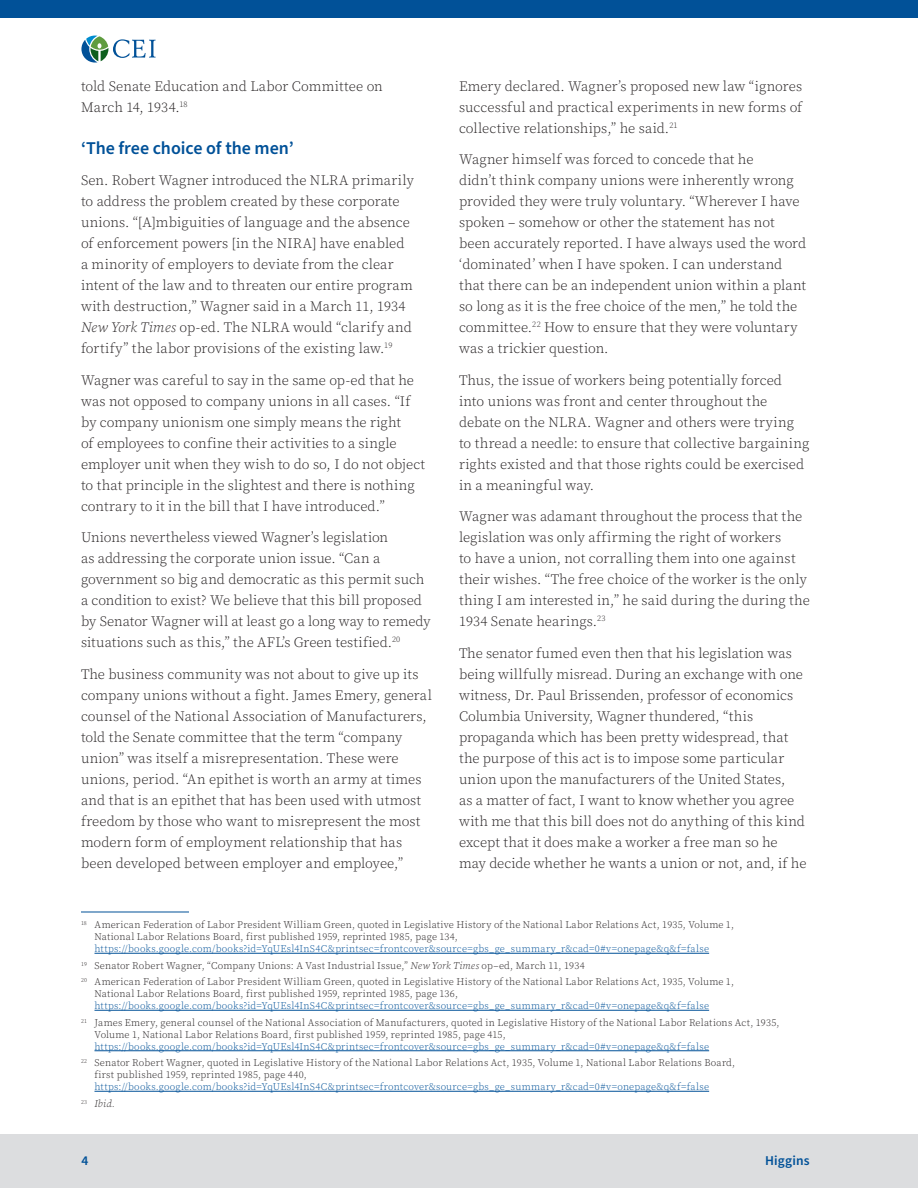
<style>
.page{position:relative;width:918px;height:1188px;background:#fff}
.page>*{position:absolute;margin:0;border:0;box-sizing:border-box;transform-origin:0 0}
.t1{font:600 18px "Source Sans Pro";letter-spacing:-.005em;color:#015198}
.t2{font:300 14.25px/21px "Source Serif Pro";letter-spacing:.005em;color:#231f20}
.t3{font:600 13.5px "Source Sans Pro";letter-spacing:.01em;color:#015198}
.Footnote_text{font:300 10.2px/12px "Source Serif Pro";letter-spacing:.02em;color:#231f20}
.Footnote_text-2{font:italic 300 10.2px "Source Serif Pro";color:#231f20}
.s1{font-style:italic}
.s2{color:#015198}
</style>
<div class="page">
<svg style="left:81px;top:36px;width:75px;height:27px"></svg>
<hr style="left:81px;top:912px;width:108px;height:1px;background:#015198">
<hr style="left:94px;top:953px;width:615px;height:1px;background:#015198">
<hr style="left:94px;top:1010px;width:615px;height:1px;background:#015198">
<hr style="left:94px;top:1051px;width:615px;height:1px;background:#015198">
<hr style="left:94px;top:1091px;width:615px;height:1px;background:#015198">
<div style="left:0;top:0;width:918px;height:18px;background:#015198"></div>
<div style="left:0;top:1134px;width:918px;height:54px;background:#dcdddf"></div>
<p class="t2" style="left:81px;top:76px;width:303px">told Senate Education and Labor Committee on<br>March 14, 1934.<sup>18</sup></p>
<h1 class="t1" style="left:81px;top:136px;width:214px">‘The free choice of the men’</h1>
<p class="t2" style="left:81px;top:170px;width:334px">Sen. Robert Wagner introduced the NLRA primarily to address the problem created by these corporate unions. “[A]mbiguities of language and the absence of enforcement powers [in the NIRA] have enabled a minority of employers to deviate from the clear intent of the law and to threaten our entire program with destruction,” Wagner said in a March 11, 1934<br><span class="s1">New York Times</span> op-ed. The NLRA would “clarify and fortify” the labor provisions of the existing law.<sup>19</sup></p>
<p class="t2" style="left:81px;top:370px;width:346px">Wagner was careful to say in the same op-ed that he was not opposed to company unions in all cases. “If by company unionism one simply means the right<br>of employees to confine their activities to a single employer unit when they wish to do so, I do not object to that principle in the slightest and there is nothing contrary to it in the bill that I have introduced.”</p>
<p class="t2" style="left:81px;top:527px;width:351px">Unions nevertheless viewed Wagner’s legislation<br>as addressing the corporate union issue. “Can a government so big and democratic as this permit such a condition to exist? We believe that this bill proposed by Senator Wagner will at least go a long way to remedy situations such as this,” the AFL’s Green testified.<sup>20</sup></p>
<p class="t2" style="left:81px;top:664px;width:352px">The business community was not about to give up its company unions without a fight. James Emery, general counsel of the National Association of Manufacturers, told the Senate committee that the term “company union” was itself a misrepresentation. These were unions, period. “An epithet is worth an army at times and that is an epithet that has been used with utmost freedom by those who want to misrepresent the most modern form of employment relationship that has been developed between employer and employee,”</p>
<p class="t2" style="left:459px;top:76px;width:345px;text-align:justify">Emery declared. Wagner’s proposed new law “ignores successful and practical experiments in new forms of collective relationships,” he said.<sup>21</sup></p>
<p class="t2" style="left:459px;top:149px;width:349px">Wagner himself was forced to concede that he<br>didn’t think company unions were inherently wrong provided they were truly voluntary. “Wherever I have spoken – somehow or other the statement has not been accurately reported. I have always used the word ‘dominated’ when I have spoken. I can understand that there can be an independent union within a plant so long as it is the free choice of the men,” he told the committee.<sup>22</sup> How to ensure that they were voluntary was a trickier question.</p>
<p class="t2" style="left:459px;top:370px;width:352px">Thus, the issue of workers being potentially forced into unions was front and center throughout the debate on the NLRA. Wagner and others were trying to thread a needle: to ensure that collective bargaining rights existed and that those rights could be exercised in a meaningful way.</p>
<p class="t2" style="left:459px;top:506px;width:352px">Wagner was adamant throughout the process that the legislation was only affirming the right of workers<br>to have a union, not corralling them into one against their wishes. “The free choice of the worker is the only thing I am interested in,” he said during the during the 1934 Senate hearings.<sup>23</sup></p>
<p class="t2" style="left:459px;top:643px;width:349px">The senator fumed even then that his legislation was being willfully misread. During an exchange with one witness, Dr. Paul Brissenden, professor of economics Columbia University, Wagner thundered, “this propaganda which has been pretty widespread, that the purpose of this act is to impose some particular union upon the manufacturers of the United States,<br>as a matter of fact, I want to know whether you agree with me that this bill does not do anything of this kind except that it does make a worker a free man so he may decide whether he wants a union or not, and, if he</p>
<p class="Footnote_text" style="left:94px;top:919px;width:641px;text-indent:-14px"><sup>18</sup> American Federation of Labor President William Green, quoted in Legislative History of the National Labor Relations Act, 1935, Volume 1,<br>National Labor Relations Board, first published 1959, reprinted 1985, page 134, <span class="s2">https://books.google.com/books?id=YqUEsl4InS4C&amp;printsec=frontcover&amp;source=gbs_ge_summary_r&amp;cad=0#v=onepage&amp;q&amp;f=false</span></p>
<p class="Footnote_text" style="left:81px;top:960px;width:505px"><sup>19</sup> Senator Robert Wagner, “Company Unions: A Vast Industrial Issue,” <span class="s1">New York Times</span> op–ed, March 11, 1934</p>
<p class="Footnote_text" style="left:94px;top:976px;width:641px;text-indent:-14px"><sup>20</sup> American Federation of Labor President William Green, quoted in Legislative History of the National Labor Relations Act, 1935, Volume 1,<br>National Labor Relations Board, first published 1959, reprinted 1985, page 136, <span class="s2">https://books.google.com/books?id=YqUEsl4InS4C&amp;printsec=frontcover&amp;source=gbs_ge_summary_r&amp;cad=0#v=onepage&amp;q&amp;f=false</span></p>
<p class="Footnote_text" style="left:94px;top:1017px;width:687px;text-indent:-14px"><sup>21</sup> James Emery, general counsel of the National Association of Manufacturers, quoted in Legislative History of the National Labor Relations Act, 1935,<br>Volume 1, National Labor Relations Board, first published 1959, reprinted 1985, page 415, <span class="s2">https://books.google.com/books?id=YqUEsl4InS4C&amp;printsec=frontcover&amp;source=gbs_ge_summary_r&amp;cad=0#v=onepage&amp;q&amp;f=false</span></p>
<p class="Footnote_text" style="left:94px;top:1057px;width:642px;text-indent:-14px"><sup>22</sup> Senator Robert Wagner, quoted in Legislative History of the National Labor Relations Act, 1935, Volume 1, National Labor Relations Board, first published 1959, reprinted 1985, page 440, <span class="s2">https://books.google.com/books?id=YqUEsl4InS4C&amp;printsec=frontcover&amp;source=gbs_ge_summary_r&amp;cad=0#v=onepage&amp;q&amp;f=false</span></p>
<p class="Footnote_text-2" style="left:81px;top:1097px;width:36px"><sup>23</sup> Ibid.</p>
<p class="t3" style="left:81px;top:1152px;width:8px">4</p>
<p class="t3" style="left:765px;top:1152px;width:46px">Higgins</p>
</div>
